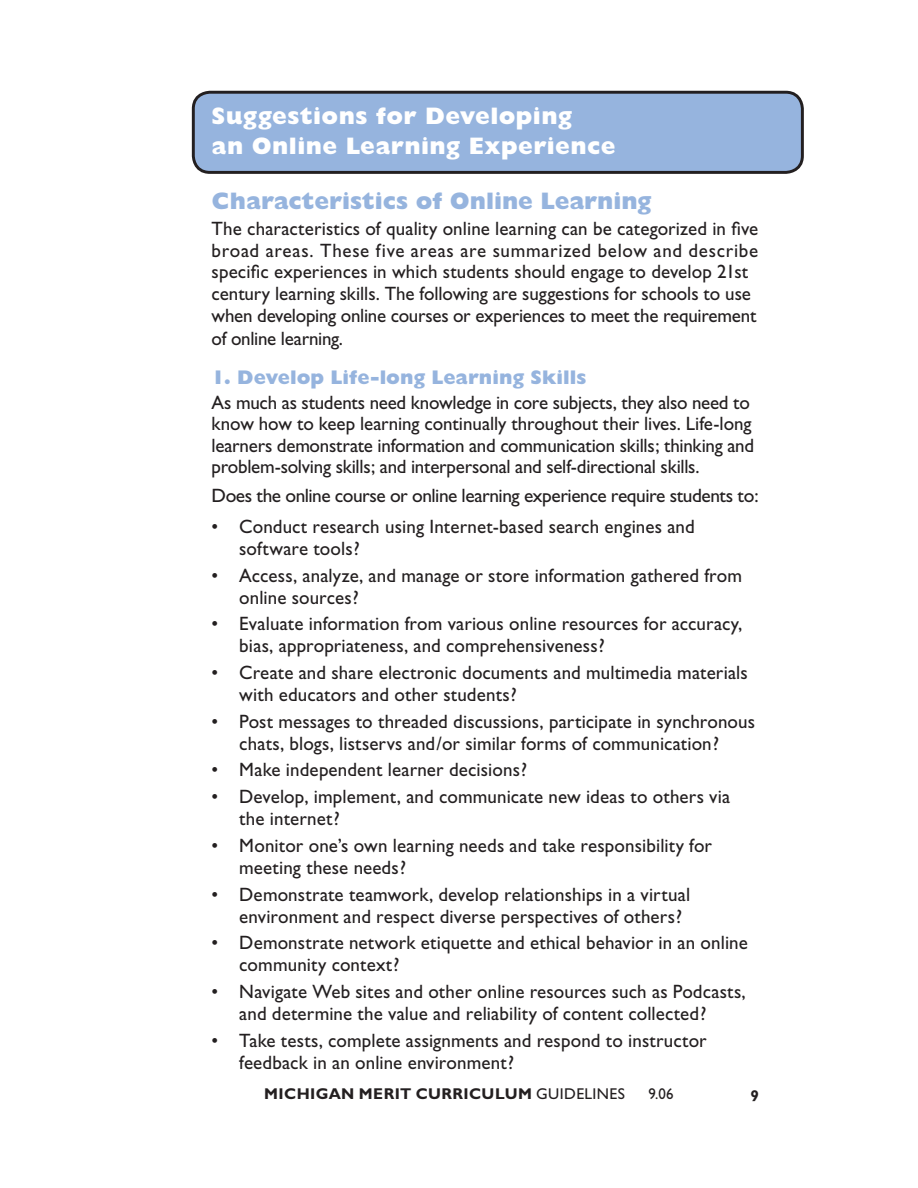
<style>
.page{position:relative;width:918px;height:1188px;background:#fff}
.page>*{position:absolute;margin:0;border:0;box-sizing:border-box;transform-origin:0 0}
.t1{font:800 24px/29.5px "Gill Sans";letter-spacing:.02em;color:#fff}
.t2{font:800 24px "Gill Sans";color:#96b4de}
.t3{font:800 19.8px "Gill Sans";letter-spacing:.005em;color:#96b4de}
.t4{font:19.35px/22.2px "Gill Sans";letter-spacing:.005em;color:#231f20}
.t5{font:19.35px "Gill Sans";letter-spacing:-.025em;color:#231f20}
.t6{font:700 15.75px "Gill Sans";letter-spacing:.025em;color:#231f20}
.t7{font:15.75px "Gill Sans";color:#231f20;scale:.95 1}
.s1{font-weight:400}
</style>
<div class="page">
<div style="left:193px;top:92px;width:609px;height:80px;background:#96b4de;border-radius:17px"></div>
<div style="left:192px;top:91px;width:612px;height:83px;border:3px solid #231f20;border-radius:17px"></div>
<p class="t1" style="left:212px;top:104px;width:405px">Suggestions for Developing<br>an Online Learning Experience</p>
<p class="t2" style="left:212px;top:193px;width:442px">Characteristics of Online Learning</p>
<p class="t4" style="left:212px;top:220px;width:548px">The characteristics of quality online learning can be categorized in five broad areas. These five areas are summarized below and describe specific experiences in which students should engage to develop 21st century learning skills. The following are suggestions for schools to use when developing online courses or experiences to meet the requirement of online learning.</p>
<p class="t3" style="left:212px;top:370px;width:376px">1. Develop Life-long Learning Skills</p>
<p class="t4" style="left:212px;top:394px;width:544px;line-height:21.1px">As much as students need knowledge in core subjects, they also need to know how to keep learning continually throughout their lives. Life-long learners demonstrate information and communication skills; thinking and problem-solving skills; and interpersonal and self-directional skills.</p>
<p class="t5" style="left:212px;top:489px;width:549px">Does the online course or online learning experience require students to:</p>
<p class="t4" style="left:239px;top:517px;width:457px;text-indent:-28px">• Conduct research using Internet-based search engines and software tools?</p>
<p class="t4" style="left:239px;top:566px;width:504px;text-indent:-28px">• Access, analyze, and manage or store information gathered from online sources?</p>
<p class="t4" style="left:239px;top:615px;width:505px;text-indent:-28px">• Evaluate information from various online resources for accuracy, bias, appropriateness, and comprehensiveness?</p>
<p class="t4" style="left:239px;top:664px;width:510px;text-indent:-28px">• Create and share electronic documents and multimedia materials with educators and other students?</p>
<p class="t4" style="left:212px;top:712px;width:545px;text-align:center">• Post messages to threaded discussions, participate in synchronous chats, blogs, listservs and/or similar forms of communication?</p>
<p class="t4" style="left:212px;top:761px;width:317px">• Make independent learner decisions?</p>
<p class="t4" style="left:239px;top:788px;width:492px;text-indent:-28px">• Develop, implement, and communicate new ideas to others via the internet?</p>
<p class="t4" style="left:239px;top:836px;width:474px;text-indent:-28px">• Monitor one’s own learning needs and take responsibility for meeting these needs?</p>
<p class="t4" style="left:239px;top:885px;width:452px;text-indent:-28px">• Demonstrate teamwork, develop relationships in a virtual environment and respect diverse perspectives of others?</p>
<p class="t4" style="left:239px;top:934px;width:510px;text-indent:-28px">• Demonstrate network etiquette and ethical behavior in an online community context?</p>
<p class="t4" style="left:239px;top:983px;width:508px;text-indent:-28px">• Navigate Web sites and other online resources such as Podcasts, and determine the value and reliability of content collected?</p>
<p class="t4" style="left:239px;top:1031px;width:469px;text-indent:-28px">• Take tests, complete assignments and respond to instructor feedback in an online environment?</p>
<p class="t6" style="left:264px;top:1088px;width:362px">MICHIGAN MERIT CURRICULUM <span class="s1">GUIDELINES</span></p>
<p class="t7" style="left:648px;top:1088px;width:28px">9.06</p>
<p class="t6" style="left:751px;top:1090px;width:10px">9</p>
</div>
